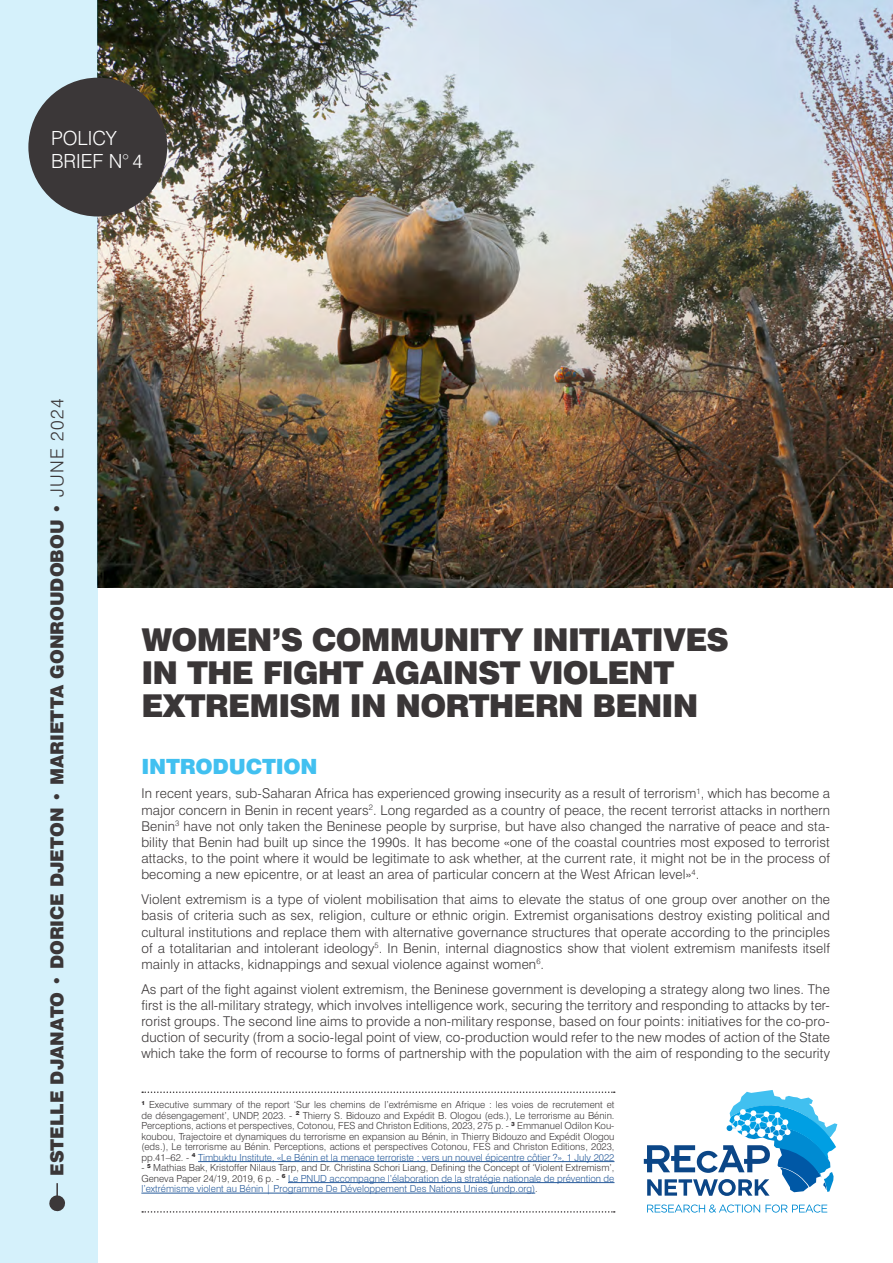
<style>
.page{position:relative;width:893px;height:1263px;background:#fff}
.page>*{position:absolute;margin:0;border:0;box-sizing:border-box;transform-origin:0 0}
.t1{font:900 31.5px/33px "Swiss 721 BT";letter-spacing:-.025em;color:#3a3637}
.t2{font:900 21px "Swiss 721 BT";letter-spacing:-.01em;color:#41c0f0}
.t3{font:300 19.5px/23.4px "Swiss 721 BT";color:#fff}
.t4{font:900 18px "Swiss 721 BT";color:#3b3738}
.t5{font:300 13.5px/16.2px "Swiss 721 BT";letter-spacing:.01em;color:#3b3738;text-align:justify}
.t6{font:300 9.75px/10.5px "Swiss 721 BT";color:#3b3738;text-align:justify}
.t7{font:300 9.75px/10.5px "Swiss 721 BT";color:#275b9b;text-align:justify}
.s1{font-weight:300}
.s2{color:#275b9b}
.s3{color:#3b3738}
</style>
<div class="page">
<img style="left:97px;top:0;width:796px;height:587px">
<div style="left:0;top:0;width:97px;height:1263px;background:#d5f1fb"></div>
<div style="left:28px;top:78px;width:139px;height:138px;background:#3b3738;border-radius:50%"></div>
<hr style="left:56px;top:1183px;width:2px;height:20px;background:#3c3839">
<svg style="left:49px;top:1194px;width:16px;height:18px"></svg>
<svg style="left:142px;top:1211px;width:473px;height:1px"></svg>
<svg style="left:142px;top:1091px;width:473px;height:2px"></svg>
<hr style="left:198px;top:1161px;width:416px;height:1px;background:#275b9b">
<hr style="left:288px;top:1182px;width:326px;height:1px;background:#275b9b">
<hr style="left:141px;top:1193px;width:394px;height:1px;background:#275b9b">
<svg style="left:647px;top:1204px;width:180px;height:8px"></svg>
<svg style="left:644px;top:1090px;width:193px;height:106px"></svg>
<h3 class="t3" style="left:51px;top:126px;width:93px">POLICY<br>BRIEF N° 4</h3>
<h3 class="t4" style="left:46px;top:1176px;width:779px;rotate:-90deg">ESTELLE DJANATO • DORICE DJETON • MARIETTA GONROUDOBOU • <span class="s1">JUNE 2024</span></h3>
<h1 class="t1" style="left:141px;top:623px;width:589px">WOMEN’S COMMUNITY INITIATIVES<br>IN THE FIGHT AGAINST VIOLENT<br>EXTREMISM IN NORTHERN BENIN</h1>
<h2 class="t2" style="left:141px;top:753px;width:178px">INTRODUCTION</h2>
<p class="t5" style="left:141px;top:785px;width:690px">In recent years, sub-Saharan Africa has experienced growing insecurity as a result of terrorism<sup>1</sup>, which has become a major concern in Benin in recent years<sup>2</sup>. Long regarded as a country of peace, the recent terrorist attacks in northern Benin<sup>3</sup> have not only taken the Beninese people by surprise, but have also changed the narrative of peace and sta&shy;bility that Benin had built up since the 1990s. It has become «one of the coastal countries most exposed to terrorist attacks, to the point where it would be legitimate to ask whether, at the current rate, it might not be in the process of becoming a new epicentre, or at least an area of particular concern at the West African level»<sup>4</sup>.</p>
<p class="t5" style="left:141px;top:891px;width:690px">Violent extremism is a type of violent mobilisation that aims to elevate the status of one group over another on the basis of criteria such as sex, religion, culture or ethnic origin. Extremist organisations destroy existing political and cultural institutions and replace them with alternative governance structures that operate according to the principles of a totalitarian and intolerant ideology<sup>5</sup>. In Benin, internal diagnostics show that violent extremism manifests itself mainly in attacks, kidnappings and sexual violence against women<sup>6</sup>.</p>
<p class="t5" style="left:141px;top:981px;width:690px">As part of the fight against violent extremism, the Beninese government is developing a strategy along two lines. The first is the all-military strategy, which involves intelligence work, securing the territory and responding to attacks by ter&shy;rorist groups. The second line aims to provide a non-military response, based on four points: initiatives for the co-pro&shy;duction of security (from a socio-legal point of view, co-production would refer to the new modes of action of the State which take the form of recourse to forms of partnership with the population with the aim of responding to the security</p>
<p class="t6" style="left:141px;top:1099px;width:475px"><sup>1</sup> Executive summary of the report ‘Sur les chemins de l’extrémisme en Afrique : les voies de recrutement et de désengagement’, UNDP, 2023. - <sup>2</sup> Thierry S. Bidouzo and Expédit B. Ologou (eds.), Le terrorisme au Bénin.<br>Perceptions, actions et perspectives, Cotonou, FES and Christon Editions, 2023, 275 p. - <sup>3</sup> Emmanuel Odilon Kou&shy;koubou, Trajectoire et dynamiques du terrorisme en expansion au Bénin, in Thierry Bidouzo and Expédit Ologou (eds.), Le terrorisme au Bénin. Perceptions, actions et perspectives Cotonou, FES and Christon Editions, 2023, pp.41–62. - <sup>4</sup> <span class="s2">Timbuktu Institute, «Le Bénin et la menace terroriste : vers un nouvel épicentre côtier ?», 1 July 2022</span></p>
<p class="t7" style="left:141px;top:1162px;width:475px"><span class="s3">-</span> <sup>5</sup> <span class="s3">Mathias Bak, Kristoffer Nilaus Tarp, and Dr. Christina Schori Liang, Defining the Concept of ‘Violent Extremism’, Geneva Paper 24/19, 2019, 6 p. -</span> <sup>6</sup> Le PNUD accompagne l’élaboration de la stratégie nationale de prévention de l’extrémisme violent au Bénin | Programme De Développement Des Nations Unies (undp.org)<span class="s3">.</span></p>
</div>
